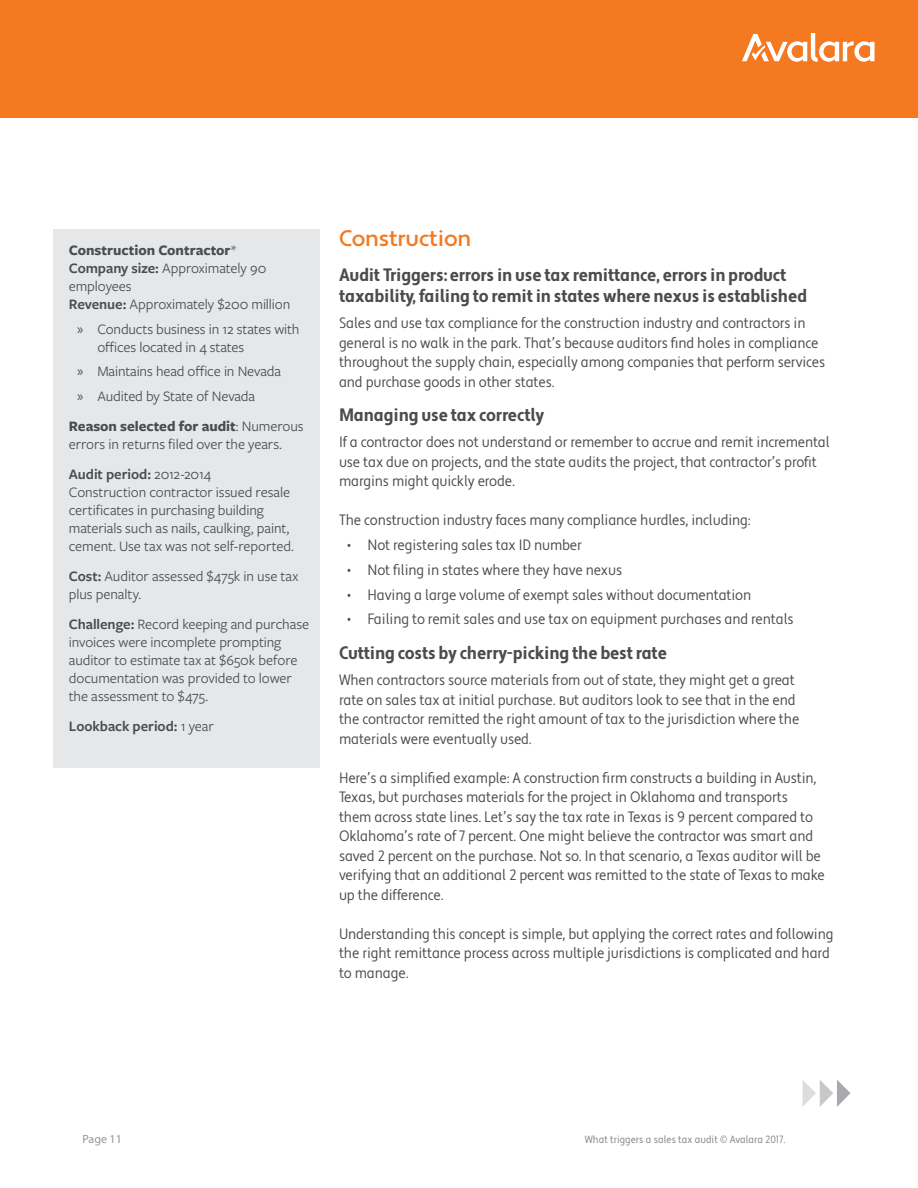
<style>
.page{position:relative;width:918px;height:1188px;background:#fff}
.page>*{position:absolute;margin:0;border:0;box-sizing:border-box;transform-origin:0 0}
.t1{font:500 22.5px "Apertura";letter-spacing:-.01em;color:#f47921}
.t2{font:700 condensed 18px/21px "Apertura";letter-spacing:-.01em;color:#4b4c4d}
.t3{font:condensed 15px/19.5px "Apertura";letter-spacing:-.01em;color:#4b4c4d}
.t4{font:15px/18px "Freight Sans Pro";letter-spacing:-.005em;color:#4b4c4d}
.t5{font:600 15px "Freight Sans Pro";letter-spacing:-.005em;color:#4b4c4d}
.t6{font:12px "Myriad Pro";color:#939598}
.t7{font:condensed 10.5px "Apertura";color:#808285}
.s1{font-weight:700}
.s2{font-weight:600}
.s3{font-family:"Myriad Pro"}
.s4{font-weight:400}
</style>
<div class="page">
<div style="left:0;top:0;width:918px;height:118px;background:#f47921"></div>
<svg style="left:742px;top:33px;width:132px;height:29px"></svg>
<svg style="left:803px;top:1080px;width:47px;height:27px"></svg>
<div style="left:53px;top:230px;width:267px;height:538px;background:#e6e7e9"></div>
<p class="t4" style="left:69px;top:240px;width:223px"><span class="s1">Construction Contractor</span>*<br><span class="s2">Company size:</span> Approximately 90 employees<br><span class="s2">Revenue:</span> Approximately $200 million</p>
<p class="t4" style="left:97px;top:319px;width:204px;text-indent:-20px"><span class="s3">»</span> Conducts business in 12 states with offices located in 4 states</p>
<p class="t4" style="left:77px;top:358px;width:205px;line-height:24.8px"><span class="s3">»</span> Maintains head office in Nevada <span class="s3">»</span> Audited by State of Nevada</p>
<p class="t4" style="left:69px;top:417px;width:236px"><span class="s1">Reason selected for audit</span>: Numerous errors in returns filed over the years.</p>
<p class="t4" style="left:69px;top:465px;width:227px"><span class="s2">Audit period:</span> 2012-2014<br>Construction contractor issued resale certificates in purchasing building materials such as nails, caulking, paint, cement. Use tax was not self-reported.</p>
<p class="t4" style="left:69px;top:567px;width:231px"><span class="s2">Cost:</span> Auditor assessed $475k in use tax plus penalty.</p>
<p class="t4" style="left:69px;top:615px;width:242px"><span class="s2">Challenge:</span> Record keeping and purchase invoices were incomplete prompting auditor to estimate tax at $650k before documentation was provided to lower the assessment to $475.</p>
<p class="t5" style="left:69px;top:716px;width:146px">Lookback period: <span class="s4">1 year</span></p>
<h1 class="t1" style="left:339px;top:225px;width:134px">Construction</h1>
<p class="t2" style="left:339px;top:265px;width:469px">Audit Triggers: errors in use tax remittance, errors in product taxability, failing to remit in states where nexus is established</p>
<p class="t3" style="left:339px;top:314px;width:488px">Sales and use tax compliance for the construction industry and contractors in general is no walk in the park. That’s because auditors find holes in compliance throughout the supply chain, especially among companies that perform services and purchase goods in other states.</p>
<p class="t2" style="left:339px;top:405px;width:207px">Managing use tax correctly</p>
<p class="t3" style="left:339px;top:433px;width:492px">If a contractor does not understand or remember to accrue and remit incremental use tax due on projects, and the state audits the project, that contractor’s profit margins might quickly erode.</p>
<p class="t3" style="left:339px;top:511px;width:413px">The construction industry faces many compliance hurdles, including:</p>
<p class="t3" style="left:347px;top:536px;width:236px">• Not registering sales tax ID number</p>
<p class="t3" style="left:347px;top:560px;width:276px">• Not filing in states where they have nexus</p>
<p class="t3" style="left:347px;top:585px;width:406px">• Having a large volume of exempt sales without documentation</p>
<p class="t3" style="left:347px;top:610px;width:448px">• Failing to remit sales and use tax on equipment purchases and rentals</p>
<p class="t2" style="left:339px;top:643px;width:329px">Cutting costs by cherry-picking the best rate</p>
<p class="t3" style="left:339px;top:671px;width:462px">When contractors source materials from out of state, they might get a great rate on sales tax at initial purchase. But auditors look to see that in the end the contractor remitted the right amount of tax to the jurisdiction where the materials were eventually used.</p>
<p class="t3" style="left:339px;top:768px;width:487px">Here’s a simplified example: A construction firm constructs a building in Austin, Texas, but purchases materials for the project in Oklahoma and transports<br>them across state lines. Let’s say the tax rate in Texas is 9 percent compared to Oklahoma’s rate of 7 percent. One might believe the contractor was smart and saved 2 percent on the purchase. Not so. In that scenario, a Texas auditor will be verifying that an additional 2 percent was remitted to the state of Texas to make up the difference.</p>
<p class="t3" style="left:339px;top:924px;width:496px">Understanding this concept is simple, but applying the correct rates and following the right remittance process across multiple jurisdictions is complicated and hard to manage.</p>
<p class="t6" style="left:82px;top:1131px;width:41px">Page 11</p>
<p class="t7" style="left:585px;top:1133px;width:202px">What triggers a sales tax audit © Avalara 2017.</p>
</div>
